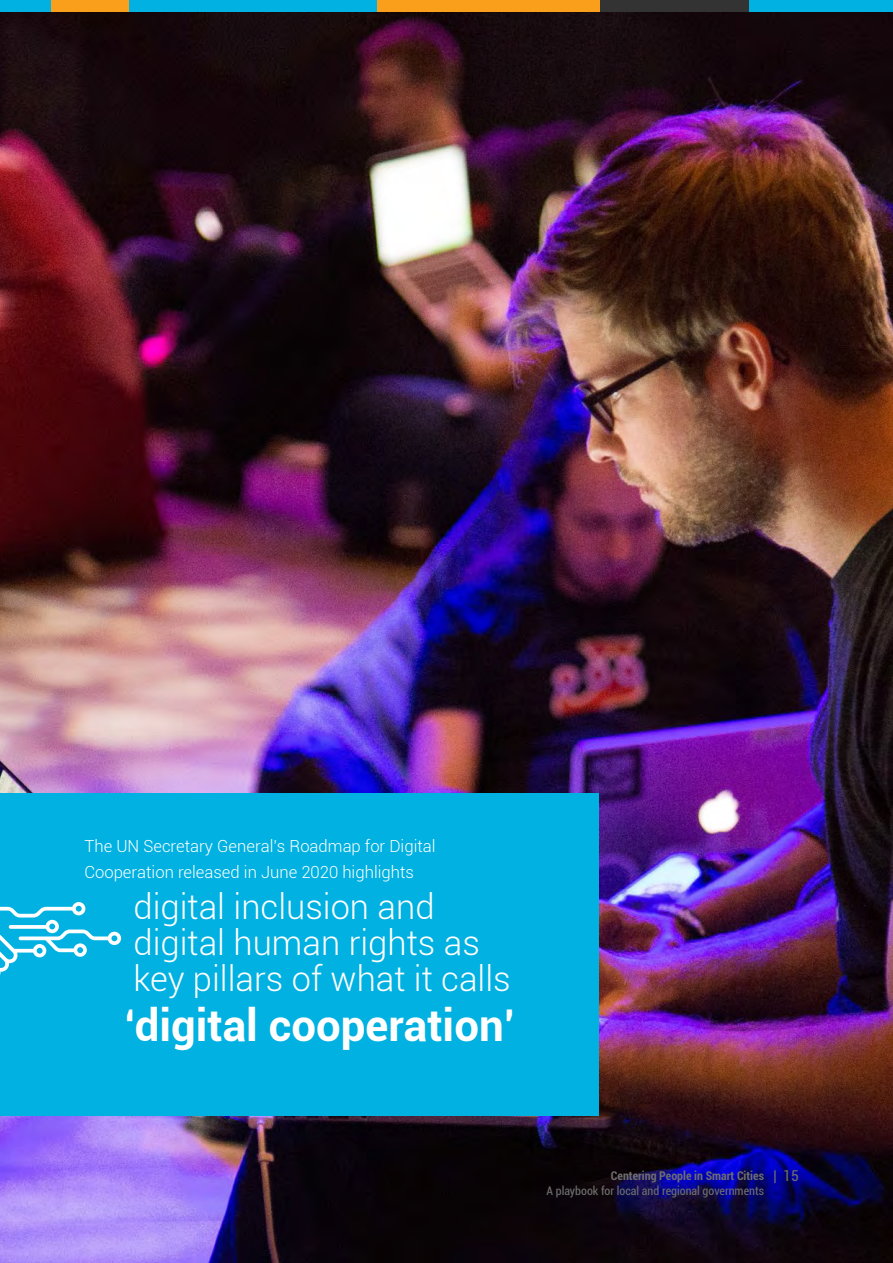
<style>
.page{position:relative;width:893px;height:1263px;background:#fff}
.page>*{position:absolute;margin:0;border:0;box-sizing:border-box;transform-origin:0 0}
.t1{font:700 43.8px "Roboto";color:#fff}
.t2{font:300 34.5px/36px "Roboto";color:#fff}
.t3{font:300 16.65px/25.2px "Roboto";color:#fff}
.t4{font:condensed 12px/14.4px "Roboto";color:#6e6e6e}
.s1{font-weight:700}
.s2{font-size:15px}
</style>
<div class="page">
<img style="left:0;top:12px;width:893px;height:1251px">
<div style="left:0;top:793px;width:598px;height:323px;background:#00b1e1"></div>
<svg style="left:0;top:902px;width:121px;height:73px"></svg>
<div style="left:0;top:0;width:893px;height:12px;background:#f99f1c"></div>
<div style="left:710px;top:0;width:183px;height:12px;background:#00b1e1"></div>
<div style="left:0;top:0;width:51px;height:12px;background:#00b1e1"></div>
<div style="left:129px;top:0;width:247px;height:12px;background:#00b1e1"></div>
<div style="left:600px;top:0;width:148px;height:12px;background:#333334"></div>
<p class="t3" style="left:84px;top:833px;width:353px">The UN Secretary General’s Roadmap for Digital<br>Cooperation released in June 2020 highlights</p>
<h2 class="t2" style="left:134px;top:888px;width:379px">digital inclusion and digital human rights as key pillars of what it calls</h2>
<h1 class="t1" style="left:124px;top:994px;width:393px">‘digital cooperation’</h1>
<p class="t4" style="left:546px;top:1168px;width:254px;text-indent:64px"><span class="s1">Centering People in Smart Cities</span> <span class="s2">| 15<br></span>A playbook for local and regional governments</p>
</div>
